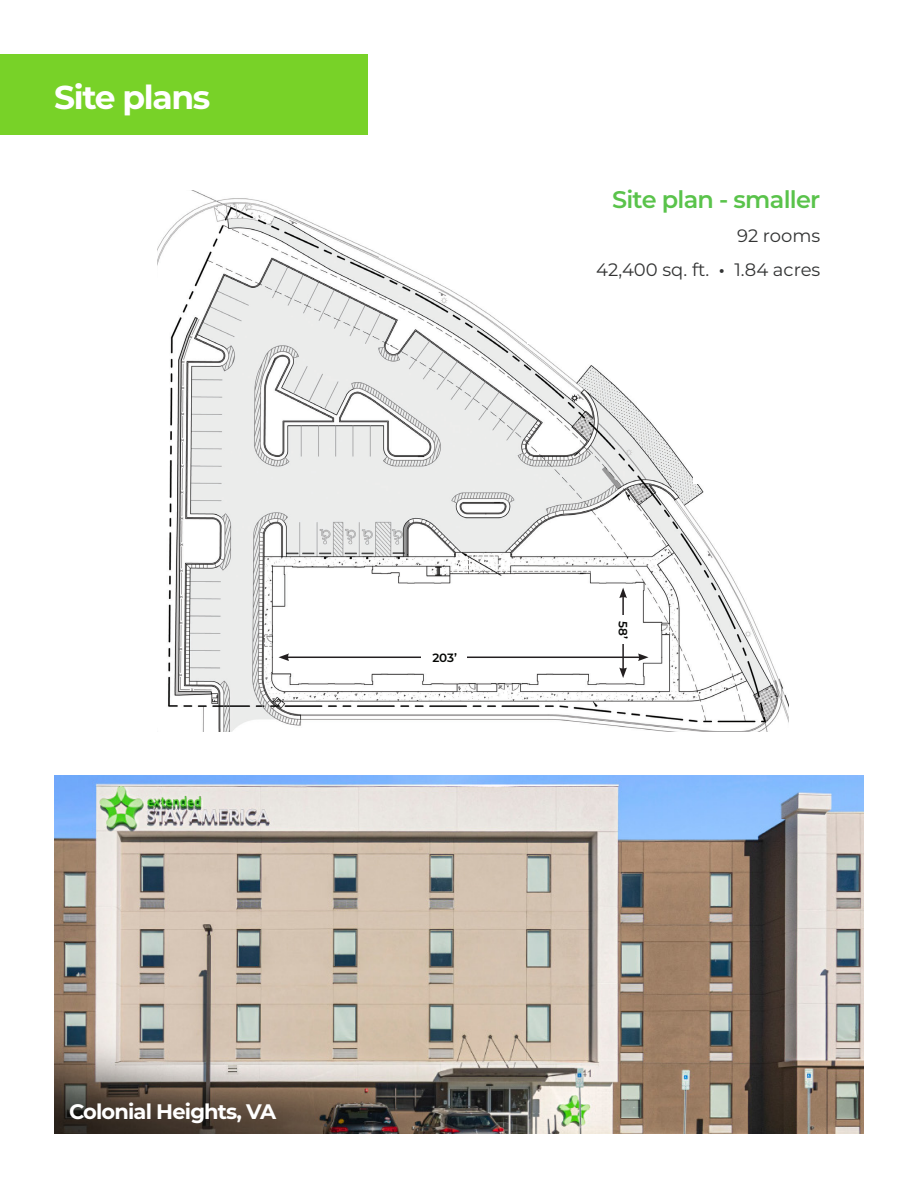
<style>
.page{position:relative;width:918px;height:1188px;background:#fff}
.page>*{position:absolute;margin:0;border:0;box-sizing:border-box;transform-origin:0 0}
.t1{font:700 33px "Montserrat";letter-spacing:-.04em;color:#fff}
.t2{font:600 24px "Montserrat";letter-spacing:-.03em;color:#5ac34b}
.t3{font:700 21px "Montserrat";letter-spacing:-.04em;color:#fff}
.t4{font:18px "Montserrat";color:#333434}
.t5{font:600 12px "Montserrat";color:#040503}
.s1{font-weight:600}
</style>
<div class="page">
<div style="left:0;top:54px;width:367px;height:81px;background:#78d228"></div>
<img style="left:54px;top:776px;width:810px;height:358px">
<img style="left:157px;top:190px;width:631px;height:542px">
<div style="left:716px;top:439px;width:134px;height:108px;background:#fff"></div>
<div style="left:527px;top:185px;width:307px;height:159px;background:#fff"></div>
<div style="left:414px;top:178px;width:124px;height:77px;background:#fff"></div>
<div style="left:599px;top:255px;width:135px;height:108px;background:#fff"></div>
<div style="left:657px;top:321px;width:135px;height:108px;background:#fff"></div>
<div style="left:693px;top:375px;width:135px;height:108px;background:#fff"></div>
<hr style="left:287px;top:657px;width:353px;height:1px;background:#231f20">
<svg style="left:279px;top:653px;width:10px;height:8px"></svg>
<svg style="left:638px;top:653px;width:11px;height:8px"></svg>
<hr style="left:622px;top:596px;width:2px;height:74px;background:#231f20">
<svg style="left:619px;top:588px;width:8px;height:10px"></svg>
<svg style="left:619px;top:668px;width:8px;height:10px"></svg>
<div style="left:421px;top:651px;width:45px;height:13px;background:#fff"></div>
<div style="left:617px;top:615px;width:13px;height:28px;background:#fff"></div>
<p class="t1" style="left:54px;top:74px;width:158px">Site plans</p>
<p class="t5" style="left:432px;top:649px;width:26px">203’</p>
<p class="t2" style="left:612px;top:183px;width:210px">Site plan - smaller</p>
<p class="t4" style="left:737px;top:225px;width:85px">92 rooms</p>
<p class="t4" style="left:596px;top:259px;width:226px">42,400 sq. ft. <span class="s1">•</span> 1.84 acres</p>
<p class="t5" style="left:632px;top:621px;width:19px;rotate:90deg">58’</p>
<p class="t3" style="left:69px;top:1096px;width:209px">Colonial Heights, VA</p>
</div>
